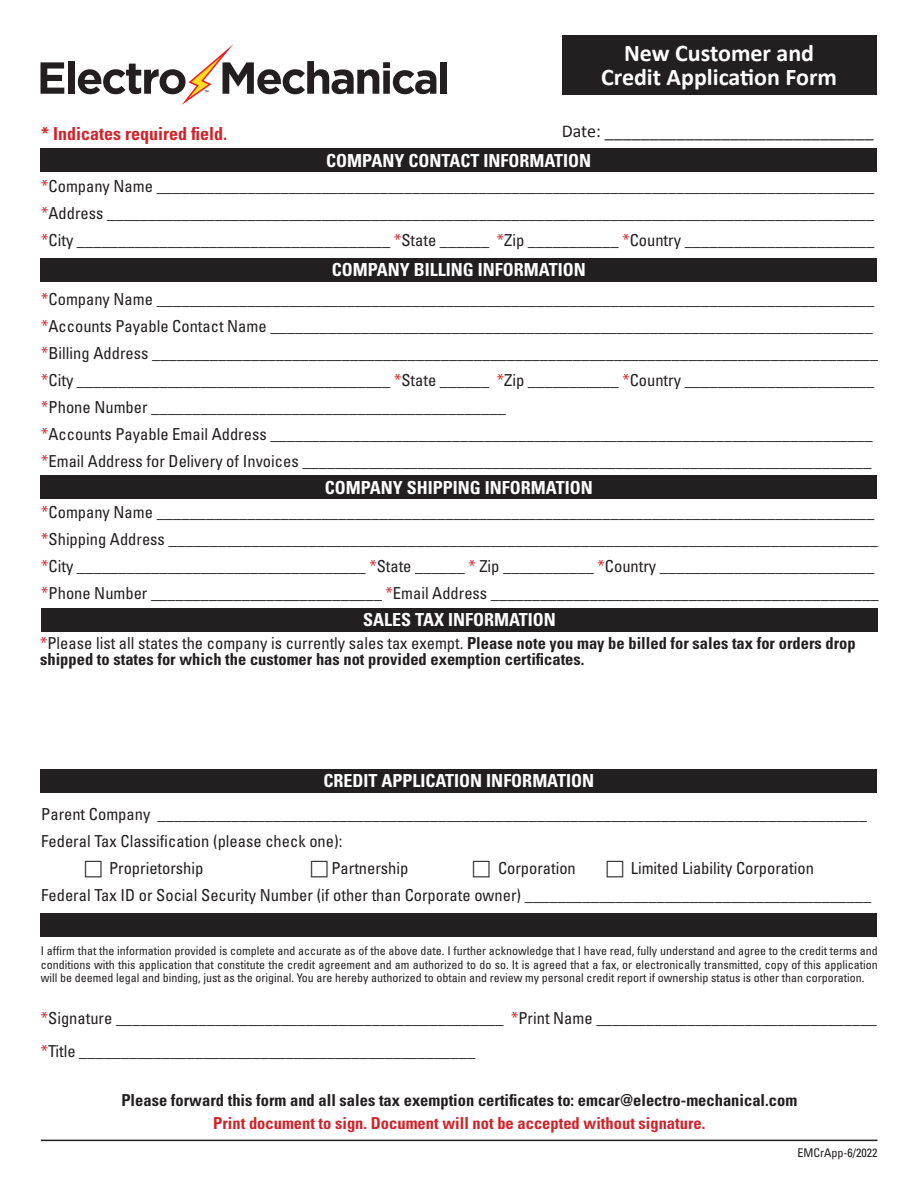
<style>
.page{position:relative;width:918px;height:1188px;background:#fff}
.page>*{position:absolute;margin:0;border:0;box-sizing:border-box;transform-origin:0 0}
.t1{font:700 24px/24px "Calibri";color:#fff;text-align:center}
.t2{font:700 condensed 18px "Univers";color:#fff}
.t3{font:18px "Calibri";color:#231f20}
.t4{font:700 condensed 18px "Univers";color:#d1232a}
.t5{font:condensed 16.5px/27px "Univers";color:#231f20}
.t6{font:700 condensed 16.5px/16.5px "Univers";color:#231f20}
.t7{font:700 condensed 16.5px "Univers";color:#d1232a}
.t8{font:condensed 12px/13.5px "Univers";color:#231f20;text-align:justify}
.s1{color:#d1232a}
.s2{font-weight:400;color:#d1232a}
.s3{font-weight:400}
</style>
<div class="page">
<div style="left:562px;top:35px;width:315px;height:60px;background:#231f20"></div>
<svg style="left:40px;top:62px;width:24px;height:32px"></svg>
<div style="left:68px;top:61px;width:7px;height:33px;background:#231f20"></div>
<div style="left:440px;top:62px;width:7px;height:32px;background:#231f20"></div>
<svg style="left:78px;top:44px;width:358px;height:61px"></svg>
<hr style="left:41px;top:1140px;width:837px;height:1px;background:#231f20">
<div style="left:40px;top:148px;width:837px;height:24px;background:#231f20"></div>
<div style="left:40px;top:258px;width:837px;height:24px;background:#231f20"></div>
<div style="left:40px;top:476px;width:837px;height:23px;background:#231f20"></div>
<div style="left:41px;top:608px;width:837px;height:23px;background:#231f20"></div>
<div style="left:40px;top:769px;width:837px;height:24px;background:#231f20"></div>
<div style="left:40px;top:913px;width:837px;height:24px;background:#231f20"></div>
<p class="t4" style="left:41px;top:122px;width:187px">* Indicates required field.</p>
<h1 class="t1" style="left:601px;top:40px;width:238px">New Customer and<br>Credit Application Form</h1>
<p class="t3" style="left:562px;top:120px;width:314px">Date: ______________________________</p>
<p class="t2" style="left:326px;top:149px;width:266px">COMPANY CONTACT INFORMATION</p>
<p class="t5" style="left:41px;top:173px;width:835px;text-align:justify"><span class="s1">*</span>Company Name _______________________________________________________________________________________ <span class="s1">*</span>Address _____________________________________________________________________________________________ <span class="s1">*</span>City ______________________________________ <span class="s1">*</span>State ______ <span class="s1">*</span>Zip ___________ <span class="s1">*</span>Country _______________________</p>
<p class="t2" style="left:332px;top:259px;width:256px">COMPANY BILLING INFORMATION</p>
<p class="t5" style="left:41px;top:285px;width:838px"><span class="s1">*</span>Company Name _______________________________________________________________________________________ <span class="s1">*</span>Accounts Payable Contact Name _________________________________________________________________________ <span class="s1">*</span>Billing Address ________________________________________________________________________________________ <span class="s1">*</span>City ______________________________________ <span class="s1">*</span>State ______ <span class="s1">*</span>Zip ___________ <span class="s1">*</span>Country _______________________ <span class="s1">*</span>Phone Number ___________________________________________<br><span class="s1">*</span>Accounts Payable Email Address _________________________________________________________________________ <span class="s1">*</span>Email Address for Delivery of Invoices _____________________________________________________________________</p>
<p class="t2" style="left:325px;top:477px;width:270px">COMPANY SHIPPING INFORMATION</p>
<p class="t5" style="left:41px;top:498px;width:839px"><span class="s1">*</span>Company Name _______________________________________________________________________________________ <span class="s1">*</span>Shipping Address ______________________________________________________________________________________ <span class="s1">*</span>City ___________________________________ <span class="s1">*</span>State ______ <span class="s1">*</span> Zip ___________ <span class="s1">*</span>Country __________________________ <span class="s1">*</span>Phone Number ____________________________ <span class="s1">*</span>Email Address _______________________________________________</p>
<p class="t2" style="left:363px;top:609px;width:194px">SALES TAX INFORMATION</p>
<p class="t6" style="left:40px;top:634px;width:817px"><span class="s2">*</span><span class="s3">Please list all states the company is currently sales tax exempt.</span> Please note you may be billed for sales tax for orders drop shipped to states for which the customer has not provided exemption certificates.</p>
<p class="t2" style="left:323px;top:770px;width:272px">CREDIT APPLICATION INFORMATION</p>
<p class="t5" style="left:41px;top:801px;width:827px">Parent Company ______________________________________________________________________________________</p>
<p class="t5" style="left:41px;top:828px;width:303px">Federal Tax Classification (please check one):</p>
<p class="t5" style="left:109px;top:855px;width:96px">Proprietorship</p>
<p class="t5" style="left:331px;top:855px;width:78px">Partnership</p>
<p class="t5" style="left:498px;top:855px;width:79px">Corporation</p>
<p class="t5" style="left:41px;top:855px;width:832px;text-indent:589px">Limited Liability Corporation<br>Federal Tax ID or Social Security Number (if other than Corporate owner) __________________________________________</p>
<p class="t8" style="left:41px;top:944px;width:839px">I affirm that the information provided is complete and accurate as of the above date. I further acknowledge that I have read, fully understand and agree to the credit terms and conditions with this application that constitute the credit agreement and am authorized to do so. It is agreed that a fax, or electronically transmitted, copy of this application will be deemed legal and binding, just as the original. You are hereby authorized to obtain and review my personal credit report if ownership status is other than corporation.</p>
<p class="t5" style="left:41px;top:1002px;width:837px;line-height:33px"><span class="s1">*</span>Signature _______________________________________________ <span class="s1">*</span>Print Name __________________________________ <span class="s1">*</span>Title ________________________________________________</p>
<p class="t6" style="left:121px;top:1092px;width:677px">Please forward this form and all sales tax exemption certificates to: emcar@electro-mechanical.com</p>
<p class="t7" style="left:213px;top:1113px;width:494px">Print document to sign. Document will not be accepted without signature.</p>
<p class="t8" style="left:798px;top:1146px;width:81px">EMCrApp-6/2022</p>
</div>
